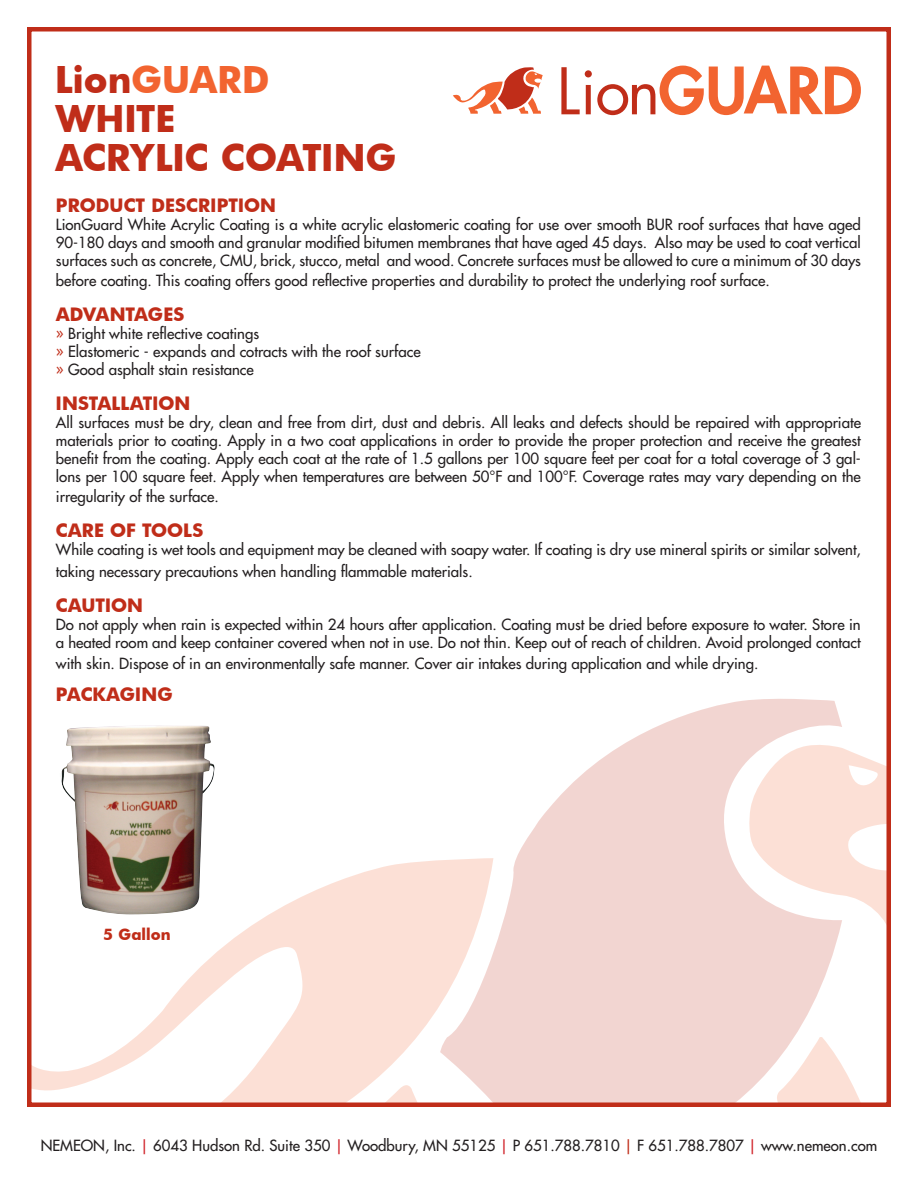
<style>
.page{position:relative;width:918px;height:1188px;background:#fff}
.page>*{position:absolute;margin:0;border:0;box-sizing:border-box;transform-origin:0 0}
.t1{font:700 36px/39px "Futura";color:#c02d19}
.t2{font:700 18px "Futura";color:#c02d19}
.t3{font:15px/18px "Futura";color:#231f20}
.t4{font:700 15px "Futura";color:#c02d19}
.s1{color:#f26430}
.s2{color:#c02d19}
.s3{color:#d1232a}
</style>
<div class="page">
<svg style="left:493px;top:699px;width:349px;height:403px;fill:#f2d5d1"></svg>
<svg style="left:32px;top:858px;width:461px;height:244px"></svg>
<svg style="left:350px;top:1080px;width:131px;height:22px"></svg>
<svg style="left:773px;top:1037px;width:88px;height:65px"></svg>
<svg style="left:749px;top:744px;width:137px;height:197px"></svg>
<svg style="left:453px;top:67px;width:90px;height:47px"></svg>
<svg style="left:561px;top:66px;width:300px;height:49px"></svg>
<div style="left:27px;top:27px;width:864px;height:1080px;border:4px solid #c02d19"></div>
<img style="left:59px;top:725px;width:156px;height:189px">
<h1 class="t1" style="left:55px;top:59px;width:342px">Lion<span class="s1">GUARD<br></span>WHITE<br>ACRYLIC COATING</h1>
<p class="t2" style="left:56px;top:193px;width:222px">PRODUCT DESCRIPTION</p>
<p class="t3" style="left:56px;top:216px;width:807px;text-align:justify">LionGuard White Acrylic Coating is a white acrylic elastomeric coating for use over smooth BUR roof surfaces that have aged 90-180 days and smooth and granular modified bitumen membranes that have aged 45 days. Also may be used to coat vertical surfaces such as concrete, CMU, brick, stucco, metal and wood. Concrete surfaces must be allowed to cure a minimum of 30 days</p>
<p class="t3" style="left:56px;top:271px;width:715px">before coating. This coating offers good reflective properties and durability to protect the underlying roof surface.</p>
<p class="t2" style="left:56px;top:302px;width:130px">ADVANTAGES</p>
<p class="t3" style="left:56px;top:324px;width:366px"><span class="s2">»</span> Bright white reflective coatings<br><span class="s2">»</span> Elastomeric - expands and cotracts with the roof surface <span class="s2">»</span> Good asphalt stain resistance</p>
<p class="t2" style="left:56px;top:391px;width:136px">INSTALLATION</p>
<p class="t3" style="left:56px;top:414px;width:807px;text-align:justify">All surfaces must be dry, clean and free from dirt, dust and debris. All leaks and defects should be repaired with appropriate materials prior to coating. Apply in a two coat applications in order to provide the proper protection and receive the greatest benefit from the coating. Apply each coat at the rate of 1.5 gallons per 100 square feet per coat for a total coverage of 3 gal&shy;lons per 100 square feet. Apply when temperatures are between 50°F and 100°F. Coverage rates may vary depending on the</p>
<p class="t3" style="left:56px;top:487px;width:165px">irregularity of the surface.</p>
<p class="t2" style="left:56px;top:518px;width:149px">CARE OF TOOLS</p>
<p class="t3" style="left:56px;top:539px;width:807px;line-height:21.6px">While coating is wet tools and equipment may be cleaned with soapy water. If coating is dry use mineral spirits or similar solvent, taking necessary precautions when handling flammable materials.</p>
<p class="t2" style="left:56px;top:592px;width:89px">CAUTION</p>
<p class="t3" style="left:56px;top:615px;width:806px">Do not apply when rain is expected within 24 hours after application. Coating must be dried before exposure to water. Store in a heated room and keep container covered when not in use. Do not thin. Keep out of reach of children. Avoid prolonged contact</p>
<p class="t3" style="left:56px;top:655px;width:704px">with skin. Dispose of in an environmentally safe manner. Cover air intakes during application and while drying.</p>
<p class="t2" style="left:56px;top:681px;width:118px">PACKAGING</p>
<p class="t4" style="left:103px;top:923px;width:69px">5 Gallon</p>
<p class="t3" style="left:41px;top:1137px;width:838px">NEMEON, Inc. <span class="s3">|</span> 6043 Hudson Rd. Suite 350 <span class="s3">|</span> Woodbury, MN 55125 <span class="s3">|</span> P 651.788.7810 <span class="s2">|</span> F 651.788.7807 <span class="s3">|</span> www.nemeon.com</p>
</div>
